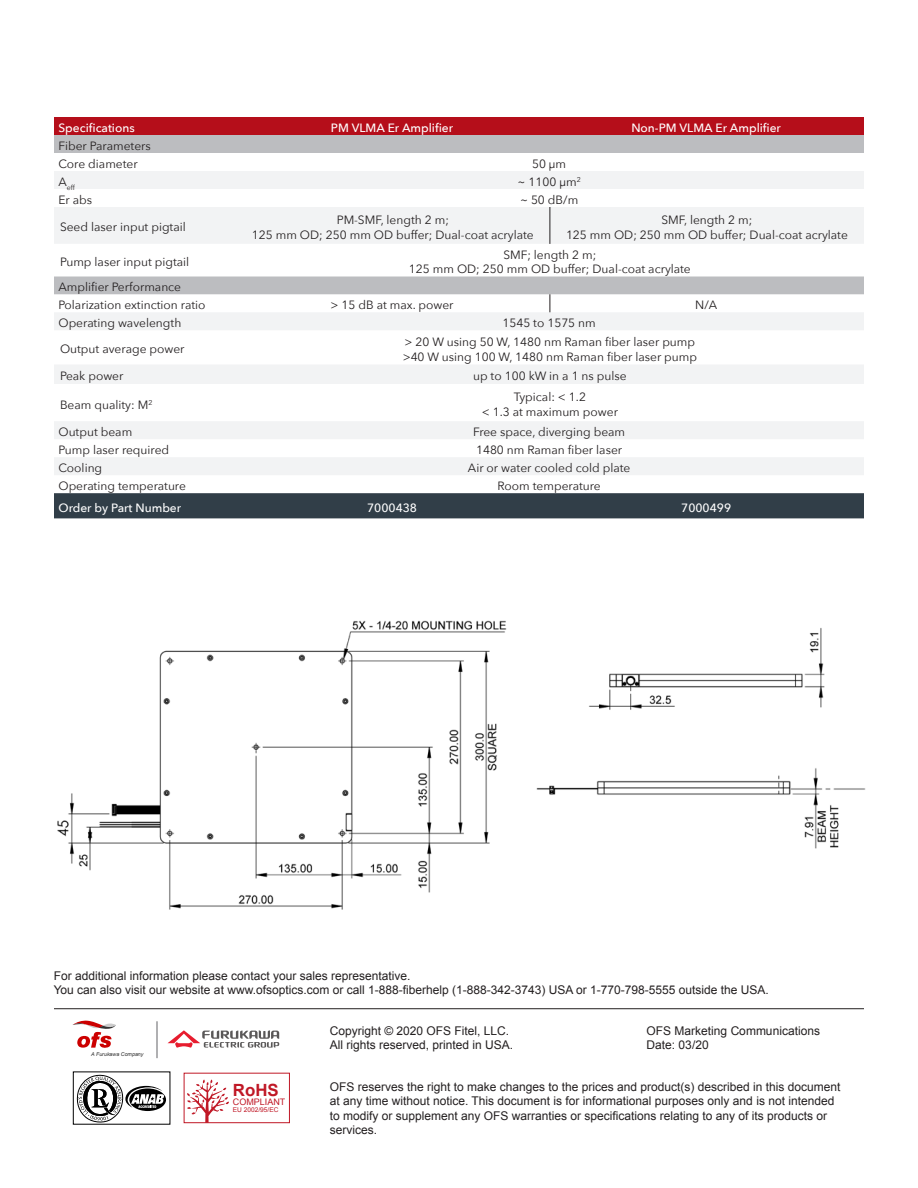
<style>
.page{position:relative;width:918px;height:1188px;background:#fff}
.page>*{position:absolute;margin:0;border:0;box-sizing:border-box;transform-origin:0 0}
.t1{font:700 16.8px "Arial";color:#c01826}
.t2{font:12px/14.4px "Avenir Next";color:#231f20;text-align:center}
.t3{font:12px/14.4px "Arial";color:#231f20}
.t4{font:500 12px "Avenir Next";color:#fff}
.t5{font:9px "Arial";color:#c01826}
.t6{font:7.05px "Avenir Next";color:#231f20}
.t7{font:6.6px "Arial";color:#c01826}
.t8{font:italic 5.25px "Arial";color:#333}
</style>
<div class="page">
<img style="left:57px;top:620px;width:450px;height:290px">
<div style="left:54px;top:117px;width:810px;height:18px;background:#b50e1a"></div>
<div style="left:54px;top:135px;width:810px;height:18px;background:#bcbdc0"></div>
<svg style="left:54px;top:171px;width:810px;height:159px"></svg>
<svg style="left:54px;top:207px;width:810px;height:69px"></svg>
<svg style="left:54px;top:365px;width:810px;height:110px"></svg>
<div style="left:54px;top:493px;width:810px;height:25px;background:#313e48"></div>
<hr style="left:550px;top:207px;width:1px;height:37px;background:#231f20">
<svg style="left:550px;top:294px;width:1px;height:18px"></svg>
<img style="left:536px;top:768px;width:330px;height:81px">
<img style="left:589px;top:628px;width:236px;height:82px">
<svg style="left:129px;top:1088px;width:37px;height:23px"></svg>
<svg style="left:76px;top:1074px;width:88px;height:49px"></svg>
<div style="left:184px;top:1073px;width:106px;height:50px;border:1px solid #c01826"></div>
<svg style="left:187px;top:1080px;width:42px;height:43px"></svg>
<hr style="left:54px;top:1008px;width:810px;height:1px;background:#231f20">
<svg style="left:168px;top:1030px;width:111px;height:18px"></svg>
<svg style="left:72px;top:1020px;width:44px;height:28px"></svg>
<hr style="left:157px;top:1021px;width:1px;height:37px;background:#636366">
<p class="t4" style="left:58px;top:118px;width:78px">Specifications</p>
<p class="t4" style="left:331px;top:118px;width:124px">PM VLMA Er Amplifier</p>
<p class="t4" style="left:631px;top:118px;width:151px">Non-PM VLMA Er Amplifier</p>
<p class="t2" style="left:58px;top:136px;width:94px;line-height:18px;text-align:left">Fiber Parameters<br>Core diameter</p>
<p class="t2" style="left:532px;top:156px;width:36px">50 µm</p>
<p class="t6" style="left:58px;top:182px;width:18px"><sup>A</sup>eff</p>
<p class="t2" style="left:518px;top:174px;width:65px">~ 1100 µm<sup>2</sup></p>
<p class="t2" style="left:58px;top:192px;width:35px">Er abs</p>
<p class="t2" style="left:520px;top:192px;width:60px">~ 50 dB/m</p>
<p class="t2" style="left:60px;top:220px;width:127px">Seed laser input pigtail</p>
<p class="t2" style="left:252px;top:212px;width:283px">PM-SMF, length 2 m;<br>125 mm OD; 250 mm OD buffer; Dual-coat acrylate</p>
<p class="t2" style="left:566px;top:212px;width:283px">SMF, length 2 m;<br>125 mm OD; 250 mm OD buffer; Dual-coat acrylate</p>
<p class="t2" style="left:60px;top:254px;width:131px">Pump laser input pigtail</p>
<p class="t2" style="left:409px;top:247px;width:283px">SMF; length 2 m;<br>125 mm OD; 250 mm OD buffer; Dual-coat acrylate</p>
<p class="t2" style="left:59px;top:278px;width:148px;line-height:18px;text-align:left">Amplifier Performance<br>Polarization extinction ratio</p>
<p class="t2" style="left:331px;top:297px;width:124px">&gt; 15 dB at max. power</p>
<p class="t2" style="left:695px;top:297px;width:24px">N/A</p>
<p class="t2" style="left:59px;top:315px;width:124px">Operating wavelength</p>
<p class="t2" style="left:502px;top:315px;width:95px">1545 to 1575 nm</p>
<p class="t2" style="left:60px;top:342px;width:126px">Output average power</p>
<p class="t2" style="left:403px;top:334px;width:296px;text-align:left">&gt; 20 W using 50 W, 1480 nm Raman fiber laser pump &gt;40 W using 100 W, 1480 nm Raman fiber laser pump</p>
<p class="t2" style="left:60px;top:368px;width:65px">Peak power</p>
<p class="t2" style="left:473px;top:368px;width:155px">up to 100 kW in a 1 ns pulse</p>
<p class="t2" style="left:60px;top:397px;width:94px">Beam quality: M<sup>2</sup></p>
<p class="t2" style="left:482px;top:390px;width:138px">Typical: &lt; 1.2<br>&lt; 1.3 at maximum power</p>
<p class="t2" style="left:58px;top:424px;width:75px">Output beam</p>
<p class="t2" style="left:473px;top:424px;width:154px">Free space, diverging beam</p>
<p class="t2" style="left:58px;top:442px;width:112px">Pump laser required</p>
<p class="t2" style="left:476px;top:442px;width:148px">1480 nm Raman fiber laser</p>
<p class="t2" style="left:58px;top:460px;width:45px">Cooling</p>
<p class="t2" style="left:468px;top:460px;width:164px">Air or water cooled cold plate</p>
<p class="t2" style="left:58px;top:478px;width:129px">Operating temperature</p>
<p class="t2" style="left:498px;top:478px;width:105px">Room temperature</p>
<p class="t4" style="left:58px;top:497px;width:124px">Order by Part Number</p>
<p class="t4" style="left:367px;top:497px;width:51px">7000438</p>
<p class="t4" style="left:681px;top:497px;width:51px">7000499</p>
<p class="t3" style="left:54px;top:969px;width:717px;line-height:13.5px">For additional information please contact your sales representative.<br>You can also visit our website at www.ofsoptics.com or call 1-888-fiberhelp (1-888-342-3743) USA or 1-770-798-5555 outside the USA.</p>
<p class="t8" style="left:91px;top:1051px;width:54px">A Furukawa Company</p>
<h1 class="t1" style="left:233px;top:1079px;width:47px">RoHS</h1>
<p class="t7" style="left:233px;top:1106px;width:47px">EU 2002/95/EC</p>
<p class="t5" style="left:233px;top:1096px;width:54px">COMPLIANT</p>
<p class="t3" style="left:330px;top:1023px;width:185px">Copyright © 2020 OFS Fitel, LLC.<br>All rights reserved, printed in USA.</p>
<p class="t3" style="left:647px;top:1023px;width:175px">OFS Marketing Communications<br>Date: 03/20</p>
<p class="t3" style="left:330px;top:1080px;width:512px">OFS reserves the right to make changes to the prices and product(s) described in this document at any time without notice. This document is for informational purposes only and is not intended to modify or supplement any OFS warranties or specifications relating to any of its products or services.</p>
</div>
